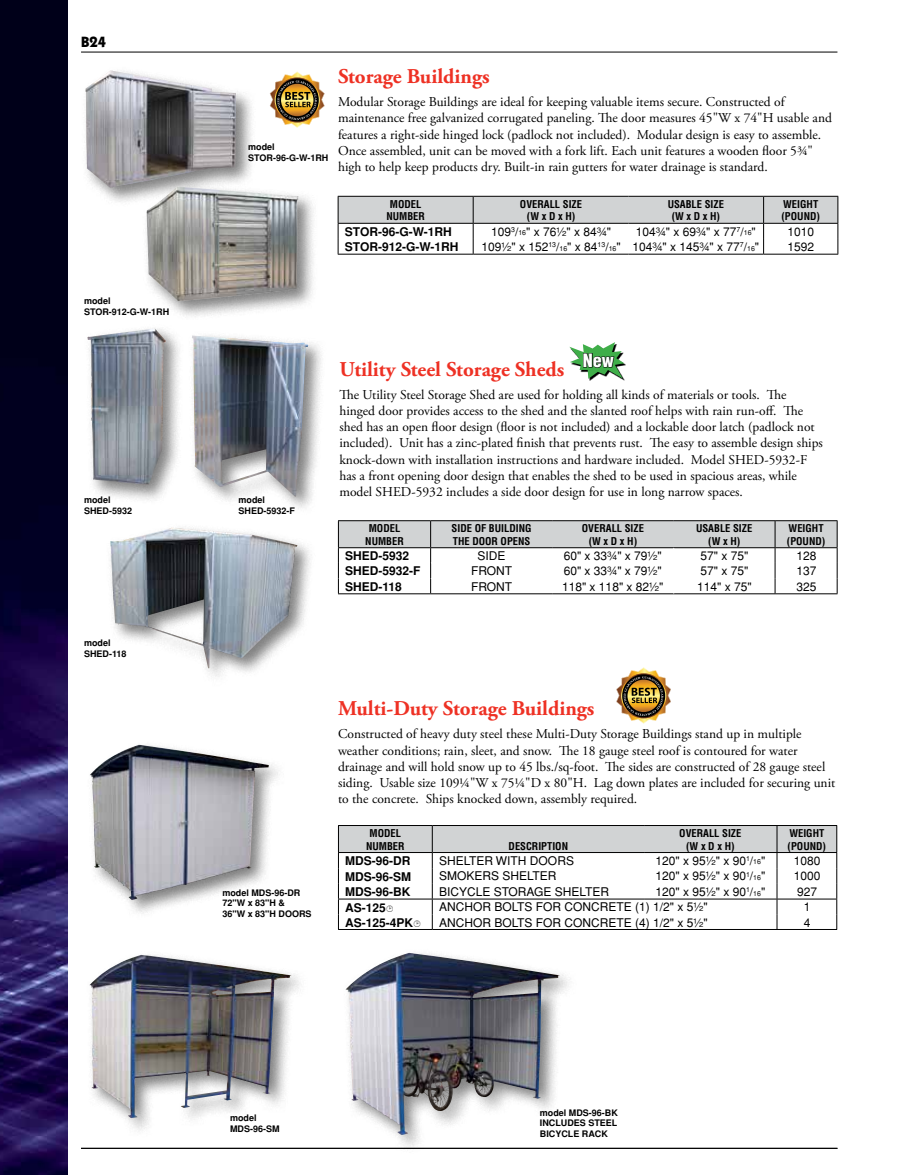
<style>
.page{position:relative;width:905px;height:1175px;background:#fff}
.page>*{position:absolute;margin:0;border:0;box-sizing:border-box;transform-origin:0 0}
.t1{font:700 21px "Adobe Garamond Pro";color:#ee3124}
.t2{font:900 condensed 18px "Helvetica";color:#fff}
.t3{font:700 15px "Itc Kabel";color:#000}
.t4{font:13.5px/16.2px "Adobe Garamond Pro";color:#000}
.t5{font:12px "Helvetica";color:#000}
.t6{font:700 12px "Helvetica";color:#000}
.t7{font:700 condensed 10.5px/12.6px "Helvetica";color:#000;text-align:center}
.t8{font:700 9px/10.8px "Helvetica";color:#000}
.s1{font-size:7.05px}
</style>
<div class="page">
<hr style="left:338px;top:254px;width:135px;height:1px;background:#000">
<hr style="left:763px;top:254px;width:75px;height:1px;background:#000">
<hr style="left:473px;top:254px;width:155px;height:1px;background:#000">
<hr style="left:628px;top:254px;width:135px;height:1px;background:#000">
<svg style="left:338px;top:196px;width:500px;height:58px"></svg>
<hr style="left:338px;top:520px;width:92px;height:1px;background:#000">
<hr style="left:430px;top:520px;width:122px;height:1px;background:#000">
<hr style="left:552px;top:520px;width:121px;height:1px;background:#000">
<hr style="left:673px;top:520px;width:102px;height:1px;background:#000">
<hr style="left:775px;top:520px;width:62px;height:1px;background:#000">
<hr style="left:338px;top:593px;width:92px;height:1px;background:#000">
<hr style="left:775px;top:593px;width:62px;height:1px;background:#000">
<hr style="left:673px;top:593px;width:102px;height:1px;background:#000">
<hr style="left:430px;top:593px;width:122px;height:1px;background:#000">
<hr style="left:552px;top:593px;width:121px;height:1px;background:#000">
<svg style="left:338px;top:521px;width:499px;height:72px"></svg>
<hr style="left:338px;top:929px;width:94px;height:1px;background:#000">
<hr style="left:777px;top:929px;width:60px;height:1px;background:#000">
<hr style="left:432px;top:929px;width:212px;height:1px;background:#000">
<hr style="left:644px;top:929px;width:133px;height:1px;background:#000">
<hr style="left:81px;top:1147px;width:756px;height:1px;background:#000">
<hr style="left:81px;top:52px;width:756px;height:1px;background:#000">
<hr style="left:81px;top:1148px;width:756px;height:1px;background:#000">
<svg style="left:589px;top:363px;width:37px;height:17px"></svg>
<svg style="left:569px;top:342px;width:55px;height:37px"></svg>
<img style="left:270px;top:72px;width:54px;height:56px">
<img style="left:616px;top:667px;width:55px;height:56px">
<img style="left:0;top:0;width:68px;height:1174px">
<div style="left:81px;top:66px;width:175px;height:141px;background:#000;opacity:.5"></div>
<img style="left:85px;top:70px;width:151px;height:118px">
<div style="left:187px;top:330px;width:141px;height:186px;background:#000;opacity:.5"></div>
<img style="left:192px;top:335px;width:116px;height:161px">
<div style="left:83px;top:323px;width:102px;height:182px;background:#000;opacity:.5"></div>
<img style="left:87px;top:328px;width:79px;height:157px">
<div style="left:105px;top:522px;width:212px;height:166px;background:#000;opacity:.5"></div>
<img style="left:110px;top:527px;width:187px;height:141px">
<div style="left:142px;top:182px;width:176px;height:139px;background:#000;opacity:.5"></div>
<img style="left:146px;top:186px;width:153px;height:115px">
<img style="left:89px;top:954px;width:203px;height:164px">
<div style="left:86px;top:740px;width:203px;height:179px;background:#000;opacity:.5"></div>
<img style="left:89px;top:744px;width:180px;height:156px">
<div style="left:341px;top:948px;width:237px;height:206px;background:#000;opacity:.5"></div>
<img style="left:345px;top:954px;width:79px;height:181px">
<svg style="left:338px;top:825px;width:499px;height:104px"></svg>
<p class="t3" style="left:81px;top:32px;width:27px">B24</p>
<p class="t8" style="left:248px;top:142px;width:82px">model<br>STOR-96-G-W-1RH</p>
<h1 class="t1" style="left:338px;top:64px;width:153px">Storage Buildings</h1>
<p class="t4" style="left:338px;top:94px;width:495px">Modular Storage Buildings are ideal for keeping valuable items secure. Constructed of maintenance free galvanized corrugated paneling. The door measures 45"W x 74"H usable and features a right-side hinged lock (padlock not included). Modular design is easy to assemble.<br>Once assembled, unit can be moved with a fork lift. Each unit features a wooden floor 5¾" high to help keep products dry. Built-in rain gutters for water drainage is standard.</p>
<p class="t7" style="left:386px;top:197px;width:40px">MODEL<br>NUMBER</p>
<p class="t7" style="left:520px;top:197px;width:64px">OVERALL SIZE (W x D x H)</p>
<p class="t7" style="left:667px;top:197px;width:58px">USABLE SIZE (W x D x H)</p>
<p class="t7" style="left:781px;top:197px;width:40px;text-align:left">WEIGHT (POUND)</p>
<p class="t6" style="left:345px;top:224px;width:108px">STOR-96-G-W-1RH</p>
<p class="t5" style="left:491px;top:224px;width:121px">109<sup>3</sup>/<span class="s1">16</span>" x 76½" x 84¾"</p>
<p class="t5" style="left:636px;top:224px;width:121px">104¾" x 69¾" x 77<sup>7</sup>/<span class="s1">16</span>"</p>
<p class="t5" style="left:787px;top:224px;width:28px">1010</p>
<p class="t6" style="left:345px;top:240px;width:115px">STOR-912-G-W-1RH</p>
<p class="t5" style="left:481px;top:240px;width:279px">109½" x 152<sup>13</sup>/<span class="s1">16</span>" x 84<sup>13</sup>/<span class="s1">16</span>" 104¾" x 145¾" x 77<sup>7</sup>/<span class="s1">16</span>"</p>
<p class="t5" style="left:787px;top:240px;width:28px">1592</p>
<p class="t8" style="left:84px;top:296px;width:87px">model<br>STOR-912-G-W-1RH</p>
<p class="t8" style="left:84px;top:494px;width:50px">model<br>SHED-5932</p>
<p class="t8" style="left:238px;top:494px;width:58px">model<br>SHED-5932-F</p>
<h2 class="t2" style="left:583px;top:349px;width:33px">New</h2>
<h1 class="t1" style="left:339px;top:357px;width:226px">Utility Steel Storage Sheds</h1>
<p class="t4" style="left:339px;top:387px;width:485px">The Utility Steel Storage Shed are used for holding all kinds of materials or tools. The hinged door provides access to the shed and the slanted roof helps with rain run-off. The shed has an open floor design (floor is not included) and a lockable door latch (padlock not included). Unit has a zinc-plated finish that prevents rust. The easy to assemble design ships knock-down with installation instructions and hardware included. Model SHED-5932-F has a front opening door design that enables the shed to be used in spacious areas, while model SHED-5932 includes a side door design for use in long narrow spaces.</p>
<p class="t7" style="left:365px;top:522px;width:40px">MODEL<br>NUMBER</p>
<p class="t7" style="left:451px;top:522px;width:81px;text-align:left">SIDE OF BUILDING<br>THE DOOR OPENS</p>
<p class="t7" style="left:582px;top:522px;width:64px">OVERALL SIZE (W x D x H)</p>
<p class="t7" style="left:696px;top:522px;width:58px">USABLE SIZE (W x H)</p>
<p class="t7" style="left:786px;top:522px;width:40px;text-align:left">WEIGHT (POUND)</p>
<p class="t6" style="left:345px;top:549px;width:66px">SHED-5932</p>
<p class="t5" style="left:477px;top:548px;width:30px">SIDE</p>
<p class="t5" style="left:563px;top:548px;width:100px">60" x 33¾" x 79½"</p>
<p class="t5" style="left:700px;top:548px;width:49px">57" x 75"</p>
<p class="t5" style="left:796px;top:548px;width:22px">128</p>
<p class="t6" style="left:345px;top:564px;width:77px">SHED-5932-F</p>
<p class="t5" style="left:471px;top:564px;width:43px">FRONT</p>
<p class="t5" style="left:563px;top:564px;width:100px">60" x 33¾" x 79½"</p>
<p class="t5" style="left:700px;top:564px;width:49px">57" x 75"</p>
<p class="t5" style="left:796px;top:564px;width:22px">137</p>
<p class="t6" style="left:345px;top:580px;width:58px">SHED-118</p>
<p class="t5" style="left:471px;top:579px;width:43px">FRONT</p>
<p class="t5" style="left:562px;top:579px;width:103px">118" x 118" x 82½"</p>
<p class="t5" style="left:697px;top:579px;width:56px">114" x 75"</p>
<p class="t5" style="left:796px;top:579px;width:22px">325</p>
<p class="t8" style="left:84px;top:637px;width:44px">model<br>SHED-118</p>
<p class="t8" style="left:222px;top:887px;width:91px">model MDS-96-DR<br>72"W x 83"H &amp;<br>36"W x 83"H DOORS</p>
<h1 class="t1" style="left:338px;top:696px;width:258px">Multi-Duty Storage Buildings</h1>
<p class="t4" style="left:338px;top:726px;width:498px">Constructed of heavy duty steel these Multi-Duty Storage Buildings stand up in multiple weather conditions; rain, sleet, and snow. The 18 gauge steel roof is contoured for water drainage and will hold snow up to 45 lbs./sq-foot. The sides are constructed of 28 gauge steel siding. Usable size 109¼"W x 75¼"D x 80"H. Lag down plates are included for securing unit to the concrete. Ships knocked down, assembly required.</p>
<p class="t7" style="left:366px;top:826px;width:40px">MODEL<br>NUMBER</p>
<p class="t7" style="left:508px;top:839px;width:61px">DESCRIPTION</p>
<p class="t7" style="left:679px;top:826px;width:64px">OVERALL SIZE (W x D x H)</p>
<p class="t7" style="left:787px;top:826px;width:40px;text-align:left">WEIGHT (POUND)</p>
<p class="t6" style="left:345px;top:853px;width:67px">MDS-96-DR</p>
<p class="t5" style="left:439px;top:853px;width:136px">SHELTER WITH DOORS</p>
<p class="t5" style="left:655px;top:853px;width:111px">120" x 95½" x 90<sup>1</sup>/<span class="s1">16</span>"</p>
<p class="t5" style="left:793px;top:853px;width:28px">1080</p>
<p class="t6" style="left:345px;top:869px;width:67px">MDS-96-SM</p>
<p class="t5" style="left:439px;top:869px;width:119px">SMOKERS SHELTER</p>
<p class="t5" style="left:655px;top:869px;width:111px">120" x 95½" x 90<sup>1</sup>/<span class="s1">16</span>"</p>
<p class="t5" style="left:793px;top:869px;width:28px">1000</p>
<p class="t6" style="left:345px;top:885px;width:67px">MDS-96-BK</p>
<p class="t5" style="left:439px;top:885px;width:171px">BICYCLE STORAGE SHELTER</p>
<p class="t5" style="left:655px;top:885px;width:111px">120" x 95½" x 90<sup>1</sup>/<span class="s1">16</span>"</p>
<p class="t5" style="left:797px;top:885px;width:22px">927</p>
<p class="t6" style="left:345px;top:900px;width:42px">AS-125</p>
<p class="t5" style="left:439px;top:900px;width:270px">ANCHOR BOLTS FOR CONCRETE (1) 1/2" x 5½"</p>
<p class="t5" style="left:803px;top:900px;width:8px">1</p>
<p class="t6" style="left:345px;top:915px;width:70px">AS-125-4PK</p>
<p class="t5" style="left:439px;top:915px;width:270px">ANCHOR BOLTS FOR CONCRETE (4) 1/2" x 5½"</p>
<p class="t5" style="left:803px;top:915px;width:8px">4</p>
<p class="t8" style="left:230px;top:1112px;width:51px">model<br>MDS-96-SM</p>
<p class="t8" style="left:540px;top:1107px;width:80px;text-align:justify">model MDS-96-BK INCLUDES STEEL BICYCLE RACK</p>
</div>
